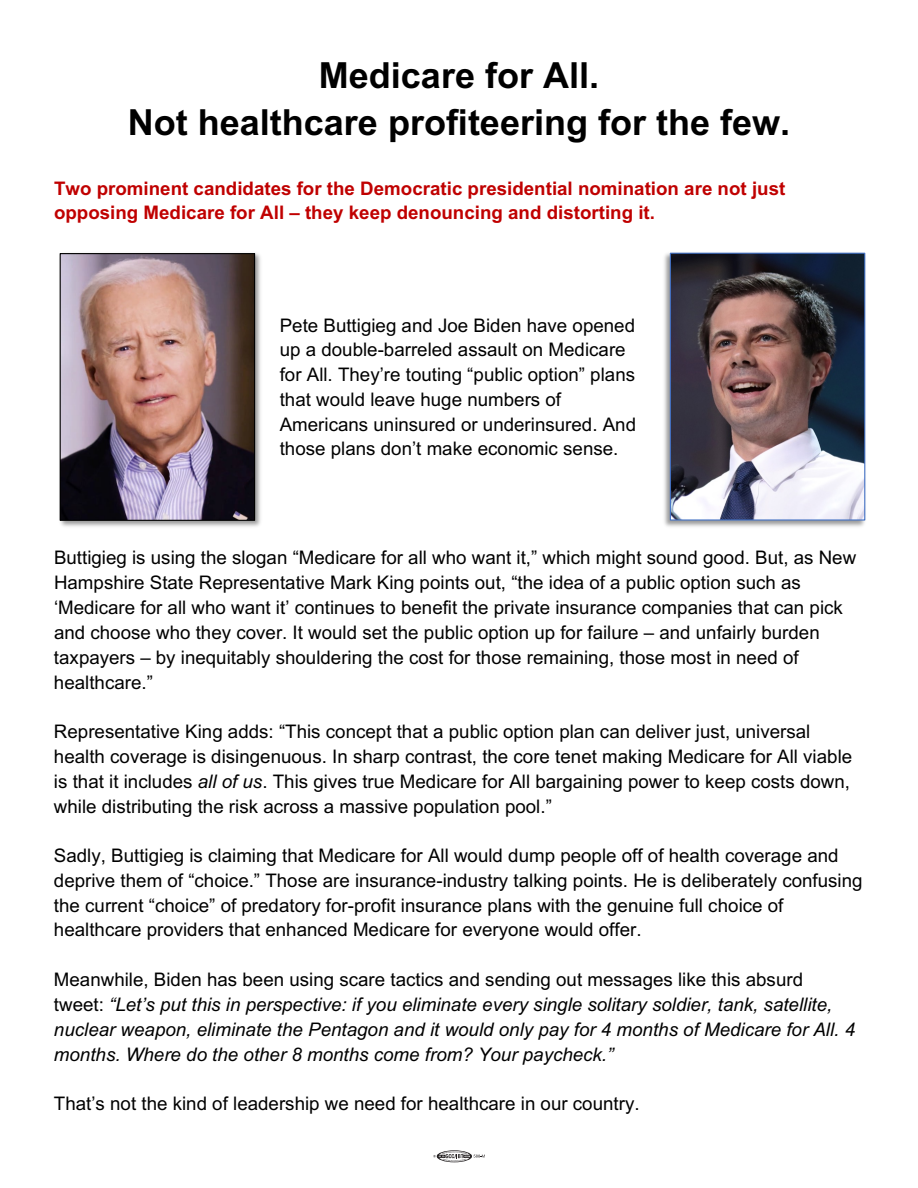
<style>
.page{position:relative;width:918px;height:1188px;background:#fff}
.page>*{position:absolute;margin:0;border:0;box-sizing:border-box;transform-origin:0 0}
.t1{font:700 36px/47.5px "Arial";color:#000;text-align:center}
.t2{font:18.75px/24.8px "Arial";color:#000}
.t3{font:italic 18.75px/24.9px "Arial";color:#000}
.t4{font:700 18.75px/24.5px "Arial";color:#c00000}
.s1{font-style:italic}
.s2{font-style:normal}
</style>
<div class="page">
<img style="left:59px;top:253px;width:202px;height:274px">
<img style="left:62px;top:255px;width:191px;height:264px">
<div style="left:60px;top:253px;width:195px;height:268px;border:1px solid #000"></div>
<img style="left:664px;top:252px;width:202px;height:275px">
<img style="left:672px;top:255px;width:191px;height:264px">
<div style="left:670px;top:253px;width:195px;height:268px;border:1px solid #4472c4"></div>
<svg style="left:433px;top:1150px;width:52px;height:12px"></svg>
<h1 class="t1" style="left:128px;top:52px;width:664px">Medicare for All.<br>Not healthcare profiteering for the few.</h1>
<p class="t4" style="left:54px;top:176px;width:733px">Two prominent candidates for the Democratic presidential nomination are not just opposing Medicare for All – they keep denouncing and distorting it.</p>
<p class="t2" style="left:280px;top:312px;width:358px">Pete Buttigieg and Joe Biden have opened up a double-barreled assault on Medicare for All. They’re touting “public option” plans that would leave huge numbers of Americans uninsured or underinsured. And those plans don’t make economic sense.</p>
<p class="t2" style="left:54px;top:545px;width:804px">Buttigieg is using the slogan “Medicare for all who want it,” which might sound good. But, as New Hampshire State Representative Mark King points out, “the idea of a public option such as ‘Medicare for all who want it’ continues to benefit the private insurance companies that can pick and choose who they cover. It would set the public option up for failure – and unfairly burden taxpayers – by inequitably shouldering the cost for those remaining, those most in need of healthcare.”</p>
<p class="t2" style="left:54px;top:719px;width:800px">Representative King adds: “This concept that a public option plan can deliver just, universal health coverage is disingenuous. In sharp contrast, the core tenet making Medicare for All viable is that it includes <span class="s1">all of us</span>. This gives true Medicare for All bargaining power to keep costs down, while distributing the risk across a massive population pool.”</p>
<p class="t2" style="left:54px;top:843px;width:810px">Sadly, Buttigieg is claiming that Medicare for All would dump people off of health coverage and deprive them of “choice.” Those are insurance-industry talking points. He is deliberately confusing the current “choice” of predatory for-profit insurance plans with the genuine full choice of healthcare providers that enhanced Medicare for everyone would offer.</p>
<p class="t3" style="left:54px;top:967px;width:803px"><span class="s2">Meanwhile, Biden has been using scare tactics and sending out messages like this absurd tweet:</span> “Let’s put this in perspective: if you eliminate every single solitary soldier, tank, satellite, nuclear weapon, eliminate the Pentagon and it would only pay for 4 months of Medicare for All. 4 months. Where do the other 8 months come from? Your paycheck.”</p>
<p class="t2" style="left:54px;top:1091px;width:587px">That’s not the kind of leadership we need for healthcare in our country.</p>
</div>
